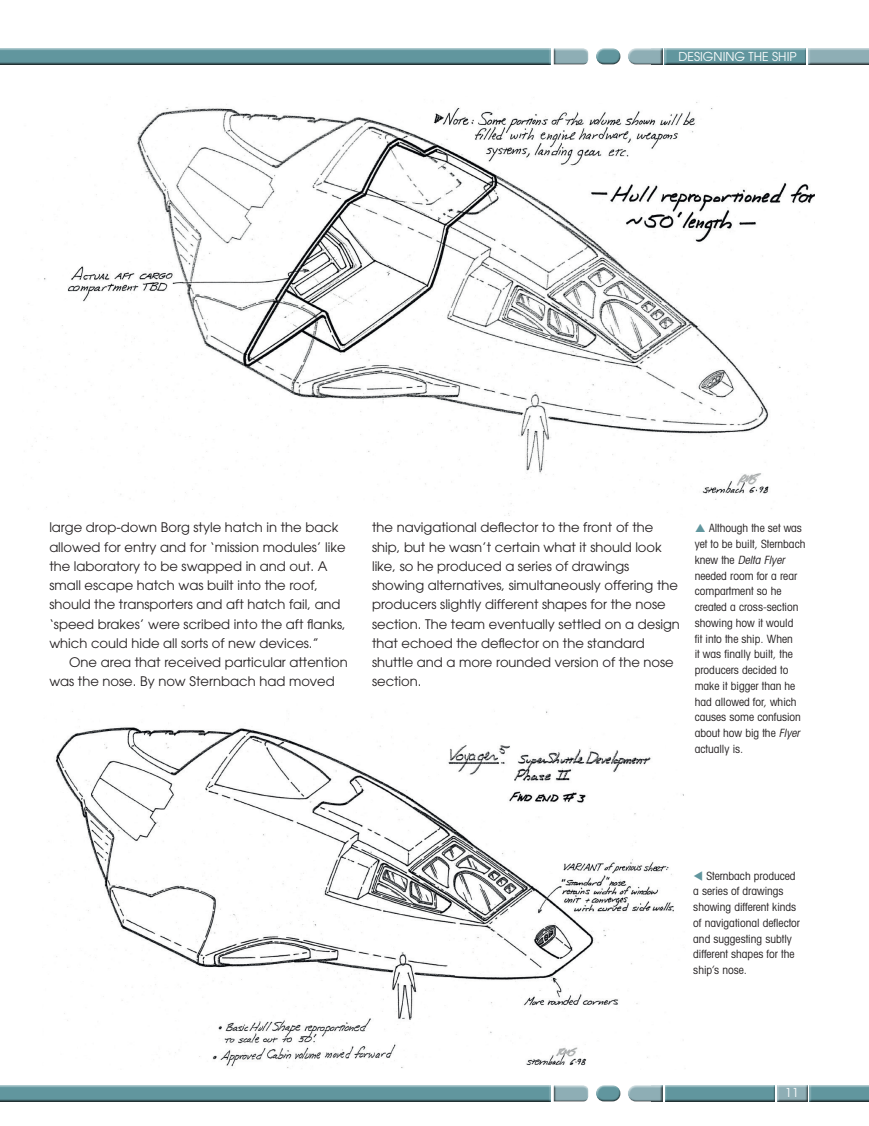
<style>
.page{position:relative;width:869px;height:1126px;background:#fff}
.page>*{position:absolute;margin:0;border:0;box-sizing:border-box;transform-origin:0 0}
.t1{font:13.12px/19.2px "Avant Garde LT";color:#231f20}
.t2{font:12.25px "Avant Garde LT";color:#fff}
.t3{font:condensed 11.38px/15.8px "Avant Garde LT";color:#231f20}
.s1{font-style:italic}
.s2{color:#61969e}
</style>
<div class="page">
<img style="left:28px;top:102px;width:785px;height:413px">
<img style="left:48px;top:707px;width:636px;height:361px">
<img style="left:437px;top:729px;width:226px;height:79px">
<div style="left:663px;top:47px;width:145px;height:18px;background:#231f20;opacity:.75"></div>
<div style="left:807px;top:47px;width:61px;height:19px;background:#231f20;opacity:.75"></div>
<div style="left:0;top:47px;width:551px;height:19px;background:#231f20;opacity:.75"></div>
<div style="left:0;top:1084px;width:551px;height:19px;background:#231f20;opacity:.75"></div>
<div style="left:595px;top:45px;width:26px;height:16px;background:#fff;opacity:.75"></div>
<div style="left:595px;top:50px;width:28px;height:16px;background:#231f20;opacity:.75"></div>
<div style="left:595px;top:1082px;width:26px;height:16px;background:#fff;opacity:.75"></div>
<div style="left:595px;top:1087px;width:28px;height:16px;background:#231f20;opacity:.75"></div>
<div style="left:625px;top:47px;width:37px;height:18px;background:#231f20;opacity:.75"></div>
<div style="left:625px;top:1084px;width:37px;height:18px;background:#231f20;opacity:.75"></div>
<div style="left:553px;top:47px;width:37px;height:18px;background:#231f20;opacity:.75"></div>
<div style="left:553px;top:1084px;width:37px;height:18px;background:#231f20;opacity:.75"></div>
<div style="left:663px;top:1084px;width:114px;height:19px;background:#231f20;opacity:.75"></div>
<div style="left:775px;top:1084px;width:34px;height:19px;background:#231f20;opacity:.75"></div>
<div style="left:808px;top:1084px;width:60px;height:19px;background:#231f20;opacity:.75"></div>
<p class="t2" style="left:678px;top:49px;width:120px">DESIGNING THE SHIP</p>
<p class="t1" style="left:49px;top:518px;width:298px">large drop-down Borg style hatch in the back allowed for entry and for ‘mission modules’ like the laboratory to be swapped in and out. A small escape hatch was built into the roof, should the transporters and aft hatch fail, and ‘speed brakes’ were scribed into the aft flanks, which could hide all sorts of new devices.”</p>
<p class="t1" style="left:49px;top:653px;width:300px;text-indent:20px">One area that received particular attention was the nose. By now Sternbach had moved</p>
<p class="t1" style="left:372px;top:518px;width:309px">the navigational deflector to the front of the ship, but he wasn’t certain what it should look like, so he produced a series of drawings showing alternatives, simultaneously offering the producers slightly different shapes for the nose section. The team eventually settled on a design that echoed the deflector on the standard shuttle and a more rounded version of the nose section.</p>
<p class="t3" style="left:694px;top:520px;width:112px;text-indent:14px">Although the set was yet to be built, Sternbach k n e w t h e <span class="s1">Delta Flyer </span>needed room for a rear compartment so he created a cross-section showing how it would<br>fit into the ship. When<br>it was finally built, the producers decided to make it bigger than he had allowed for, which causes some confusion about how big the <span class="s1">Flyer </span>actually is.</p>
<p class="t3" style="left:693px;top:867px;width:108px"><span class="s2">▼</span> Sternbach produced a series of drawings showing different kinds of navigational deflector and suggesting subtly different shapes for the ship’s nose.</p>
<p class="t2" style="left:785px;top:1086px;width:15px">11</p>
</div>
